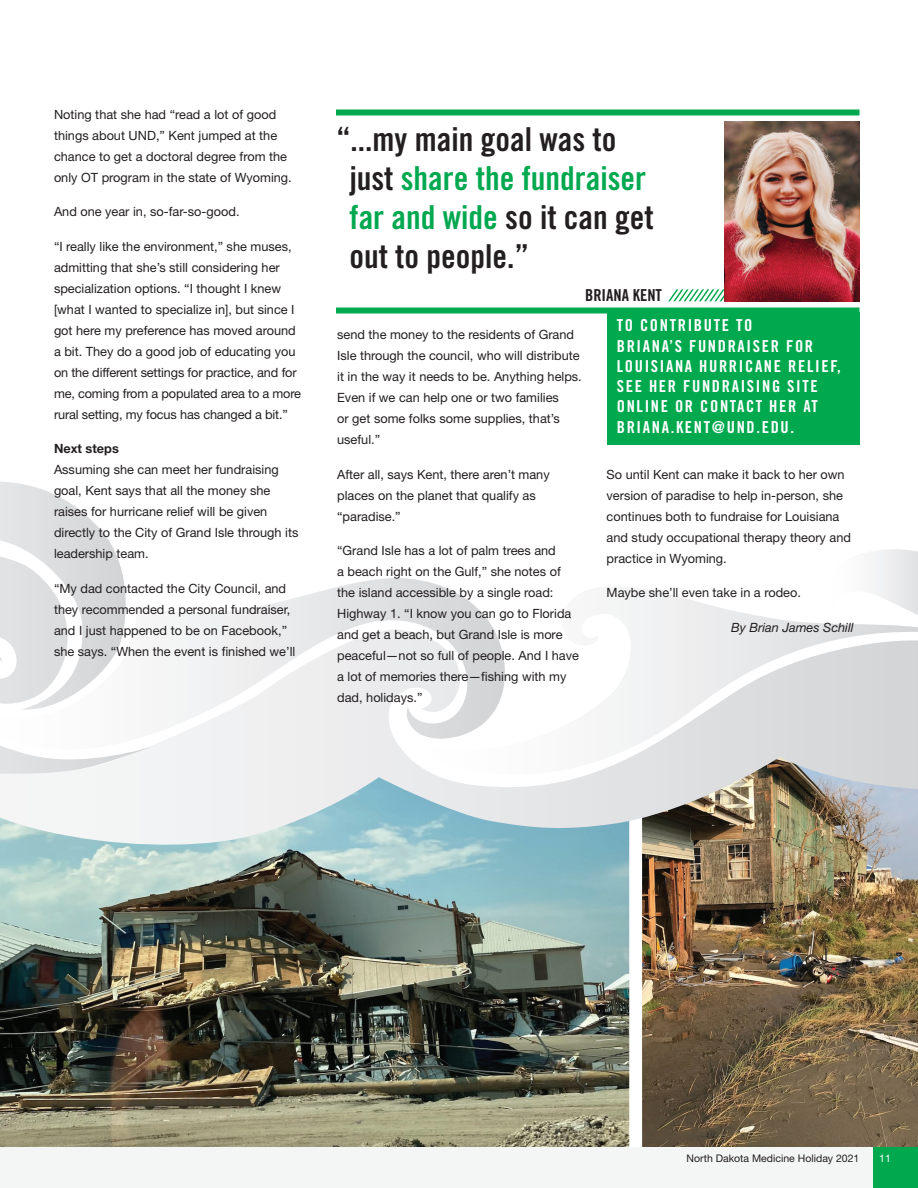
<style>
.page{position:relative;width:918px;height:1188px;background:#fff}
.page>*{position:absolute;margin:0;border:0;box-sizing:border-box;transform-origin:0 0}
.ND_Medicine_Quote{font:33px/39px "Trade Gothic LT Pro Bd Cn 20";color:#231f20}
.SectionMarker{font:16.5px/20.2px "Trade Gothic LT Pro Bd Cn 20";letter-spacing:.1em;color:#fff}
.ND_Medicine_Quote-2{font:16.5px "Trade Gothic LT Pro Bd Cn 20";color:#231f20}
.ND_Medicine_Copy{font:12.75px/21px "Helvetica Neue LT Pro";color:#231f20}
.ND_Medicine_Copy-2{font:italic 12.75px "Helvetica Neue LT Pro";color:#231f20}
.t1{font:10.5px "Helvetica Neue LT Pro";color:#231f20}
.t2{font:10.5px "Helvetica Neue LT Pro";color:#fff}
.s1{font-weight:700}
.s2{color:#00a84f}
</style>
<div class="page">
<img style="left:642px;top:848px;width:276px;height:300px">
<img style="left:0;top:848px;width:629px;height:300px">
<div style="left:607px;top:312px;width:253px;height:132px;background:#00a94d"></div>
<svg style="left:668px;top:289px;width:56px;height:12px"></svg>
<img style="left:724px;top:122px;width:136px;height:179px">
<div style="left:336px;top:110px;width:524px;height:6px;background:#00a94d"></div>
<div style="left:336px;top:308px;width:524px;height:6px;background:#00a94d"></div>
<svg style="left:0;top:752px;width:918px;height:96px"></svg>
<svg style="left:0;top:482px;width:154px;height:292px"></svg>
<svg style="left:0;top:578px;width:441px;height:174px"></svg>
<svg style="left:396px;top:586px;width:522px;height:190px"></svg>
<svg style="left:819px;top:549px;width:99px;height:66px"></svg>
<div style="left:0;top:1148px;width:918px;height:40px;background:#f4f5f5"></div>
<div style="left:873px;top:1148px;width:45px;height:40px;background:#00a94d"></div>
<p class="ND_Medicine_Copy" style="left:54px;top:103px;width:239px">Noting that she had “read a lot of good things about UND,” Kent jumped at the chance to get a doctoral degree from the only OT program in the state of Wyoming.</p>
<p class="ND_Medicine_Copy" style="left:54px;top:201px;width:187px">And one year in, so-far-so-good.</p>
<p class="ND_Medicine_Copy" style="left:54px;top:235px;width:249px">“I really like the environment,” she muses, admitting that she’s still considering her specialization options. “I thought I knew [what I wanted to specialize in], but since I got here my preference has moved around a bit. They do a good job of educating you on the different settings for practice, and for me, coming from a populated area to a more rural setting, my focus has changed a bit.”</p>
<p class="ND_Medicine_Copy" style="left:54px;top:438px;width:246px"><span class="s1">Next steps<br></span>Assuming she can meet her fundraising goal, Kent says that all the money she raises for hurricane relief will be given directly to the City of Grand Isle through its leadership team.</p>
<p class="ND_Medicine_Copy" style="left:54px;top:577px;width:243px">“My dad contacted the City Council, and they recommended a personal fundraiser, and I just happened to be on Facebook,” she says. “When the event is finished we’ll</p>
<p class="ND_Medicine_Quote" style="left:350px;top:119px;width:306px;text-indent:-14px">“...my main goal was to just <span class="s2">share the fundraiser far and wide</span> so it can get out to people.”</p>
<p class="ND_Medicine_Quote-2" style="left:585px;top:285px;width:78px">BRIANA KENT</p>
<p class="SectionMarker" style="left:617px;top:315px;width:226px">TO CONTRIBUTE TO<br>BRIANA’S FUNDRAISER FOR<br>LOUISIANA HURRICANE RELIEF,<br>SEE HER FUNDRAISING SITE<br>ONLINE OR CONTACT HER AT<br>BRIANA.KENT@UND.EDU.</p>
<p class="ND_Medicine_Copy" style="left:337px;top:324px;width:246px">send the money to the residents of Grand Isle through the council, who will distribute it in the way it needs to be. Anything helps.<br>Even if we can help one or two families<br>or get some folks some supplies, that’s useful.”</p>
<p class="ND_Medicine_Copy" style="left:337px;top:463px;width:214px">After all, says Kent, there aren’t many places on the planet that qualify as “paradise.”</p>
<p class="ND_Medicine_Copy" style="left:337px;top:540px;width:243px">“Grand Isle has a lot of palm trees and<br>a beach right on the Gulf,” she notes of the island accessible by a single road:<br>Highway 1. “I know you can go to Florida and get a beach, but Grand Isle is more peaceful—not so full of people. And I have a lot of memories there—fishing with my dad, holidays.”</p>
<p class="ND_Medicine_Copy" style="left:607px;top:464px;width:246px">So until Kent can make it back to her own version of paradise to help in-person, she continues both to fundraise for Louisiana and study occupational therapy theory and practice in Wyoming.</p>
<p class="ND_Medicine_Copy" style="left:607px;top:582px;width:196px">Maybe she’ll even take in a rodeo.</p>
<p class="ND_Medicine_Copy-2" style="left:731px;top:620px;width:124px">By Brian James Schill</p>
<p class="t1" style="left:687px;top:1152px;width:174px">North Dakota Medicine Holiday 2021</p>
<p class="t2" style="left:879px;top:1152px;width:13px">11</p>
</div>
